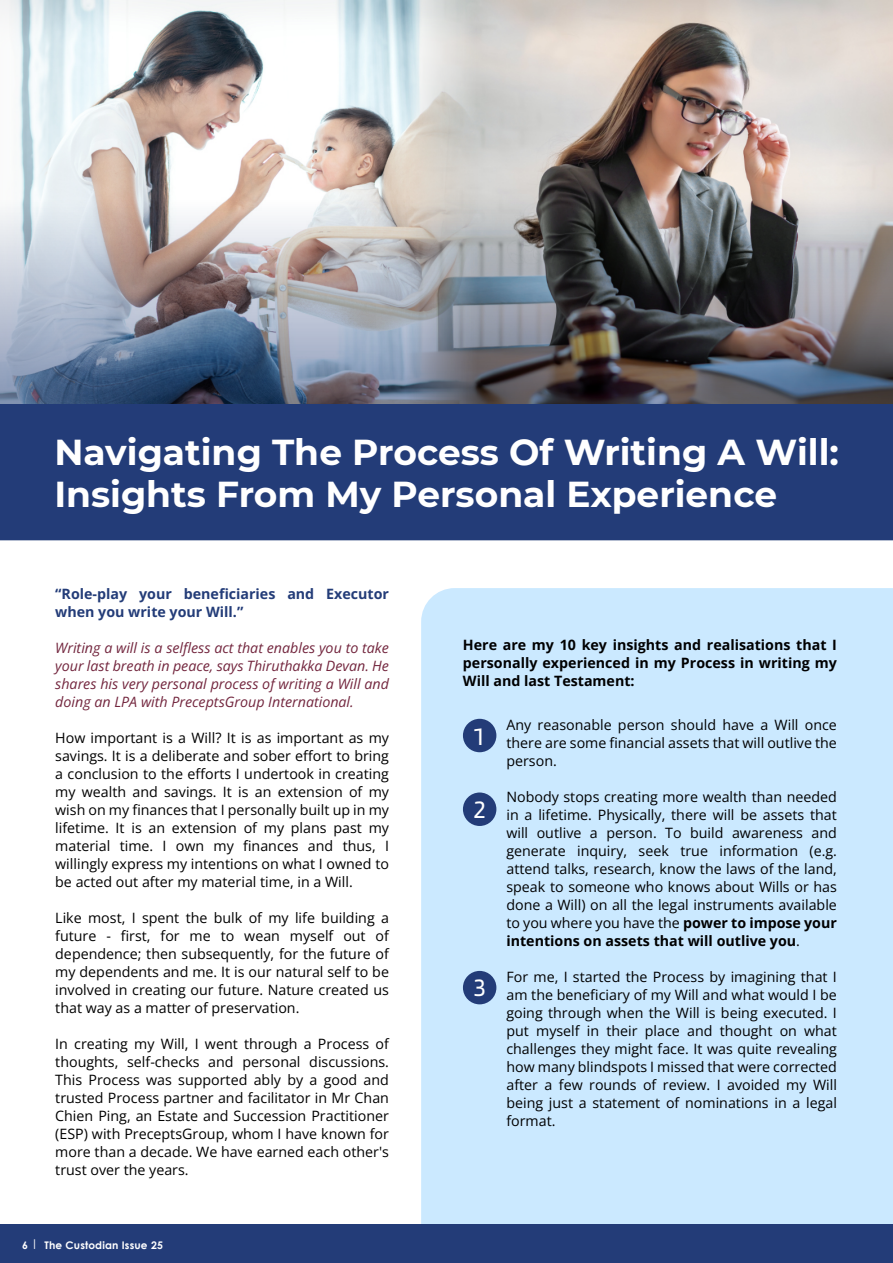
<style>
.page{position:relative;width:893px;height:1263px;background:#fff}
.page>*{position:absolute;margin:0;border:0;box-sizing:border-box;transform-origin:0 0}
.t1{font:700 36px/42px "Montserrat";color:#fff}
.t2{font:26.25px "Blinker";color:#fff}
.t3{font:14.25px/18px "Open Sans";color:#000;text-align:justify}
.t4{font:italic 14.25px/18px "Open Sans";color:#72253d;text-align:justify}
.t5{font:700 14.25px/18px "Open Sans";color:#000;text-align:justify}
.t6{font:700 14.25px/18px "Open Sans";color:#233c78}
.t7{font:700 10.5px "Century Gothic";letter-spacing:.015em;color:#fff}
.s1{font-weight:700}
</style>
<div class="page">
<img style="left:0;top:0;width:407px;height:201px">
<img style="left:407px;top:0;width:486px;height:201px">
<img style="left:0;top:201px;width:893px;height:204px">
<div style="left:0;top:405px;width:893px;height:135px;background:#233c78"></div>
<div style="left:421px;top:588px;width:472px;height:637px;background:#cbe9ff"></div>
<div style="left:0;top:1225px;width:893px;height:38px;background:#233c78"></div>
<div style="left:463px;top:719px;width:33px;height:33px;background:#233c78;border-radius:50%"></div>
<div style="left:463px;top:792px;width:33px;height:34px;background:#233c78;border-radius:50%"></div>
<div style="left:463px;top:971px;width:33px;height:33px;background:#233c78;border-radius:50%"></div>
<h1 class="t1" style="left:54px;top:431px;width:786px">Navigating The Process Of Writing A Will:<br>Insights From My Personal Experience</h1>
<p class="t6" style="left:55px;top:584px;width:335px">“Role-play your beneficiaries and Executor when you write your Will.”</p>
<p class="t4" style="left:55px;top:638px;width:335px">Writing a will is a selfless act that enables you to take your last breath in peace, says Thiruthakka Devan. He shares his very personal process of writing a Will and doing an LPA with PreceptsGroup International.</p>
<p class="t3" style="left:55px;top:728px;width:335px">How important is a Will? It is as important as my savings. It is a deliberate and sober effort to bring a conclusion to the efforts I undertook in creating my wealth and savings. It is an extension of my wish on my finances that I personally built up in my lifetime. It is an extension of my plans past my material time. I own my finances and thus, I willingly express my intentions on what I owned to be acted out after my material time, in a Will.</p>
<p class="t3" style="left:55px;top:908px;width:335px">Like most, I spent the bulk of my life building a future - first, for me to wean myself out of dependence; then subsequently, for the future of my dependents and me. It is our natural self to be involved in creating our future. Nature created us that way as a matter of preservation.</p>
<p class="t3" style="left:55px;top:1034px;width:335px">In creating my Will, I went through a Process of thoughts, self-checks and personal discussions.<br>This Process was supported ably by a good and trusted Process partner and facilitator in Mr Chan Chien Ping, an Estate and Succession Practitioner (ESP) with PreceptsGroup, whom I have known for more than a decade. We have earned each other's trust over the years.</p>
<p class="t7" style="left:22px;top:1241px;width:142px">6 | The Custodian Issue 25</p>
<p class="t5" style="left:463px;top:635px;width:375px">Here are my 10 key insights and realisations that I personally experienced in my Process in writing my Will and last Testament:</p>
<h2 class="t2" style="left:474px;top:720px;width:11px">1</h2>
<h2 class="t2" style="left:474px;top:792px;width:13px">2</h2>
<h2 class="t2" style="left:474px;top:971px;width:13px">3</h2>
<p class="t3" style="left:506px;top:715px;width:332px">Any reasonable person should have a Will once there are some financial assets that will outlive the person.</p>
<p class="t3" style="left:506px;top:787px;width:332px">Nobody stops creating more wealth than needed in a lifetime. Physically, there will be assets that will outlive a person. To build awareness and generate inquiry, seek true information (e.g. attend talks, research, know the laws of the land, speak to someone who knows about Wills or has done a Will) on all the legal instruments available to you where you have the <span class="s1">power to impose your intentions on assets that will outlive you</span>.</p>
<p class="t3" style="left:506px;top:967px;width:332px">For me, I started the Process by imagining that I am the beneficiary of my Will and what would I be going through when the Will is being executed. I put myself in their place and thought on what challenges they might face. It was quite revealing how many blindspots I missed that were corrected after a few rounds of review. I avoided my Will being just a statement of nominations in a legal format.</p>
</div>
